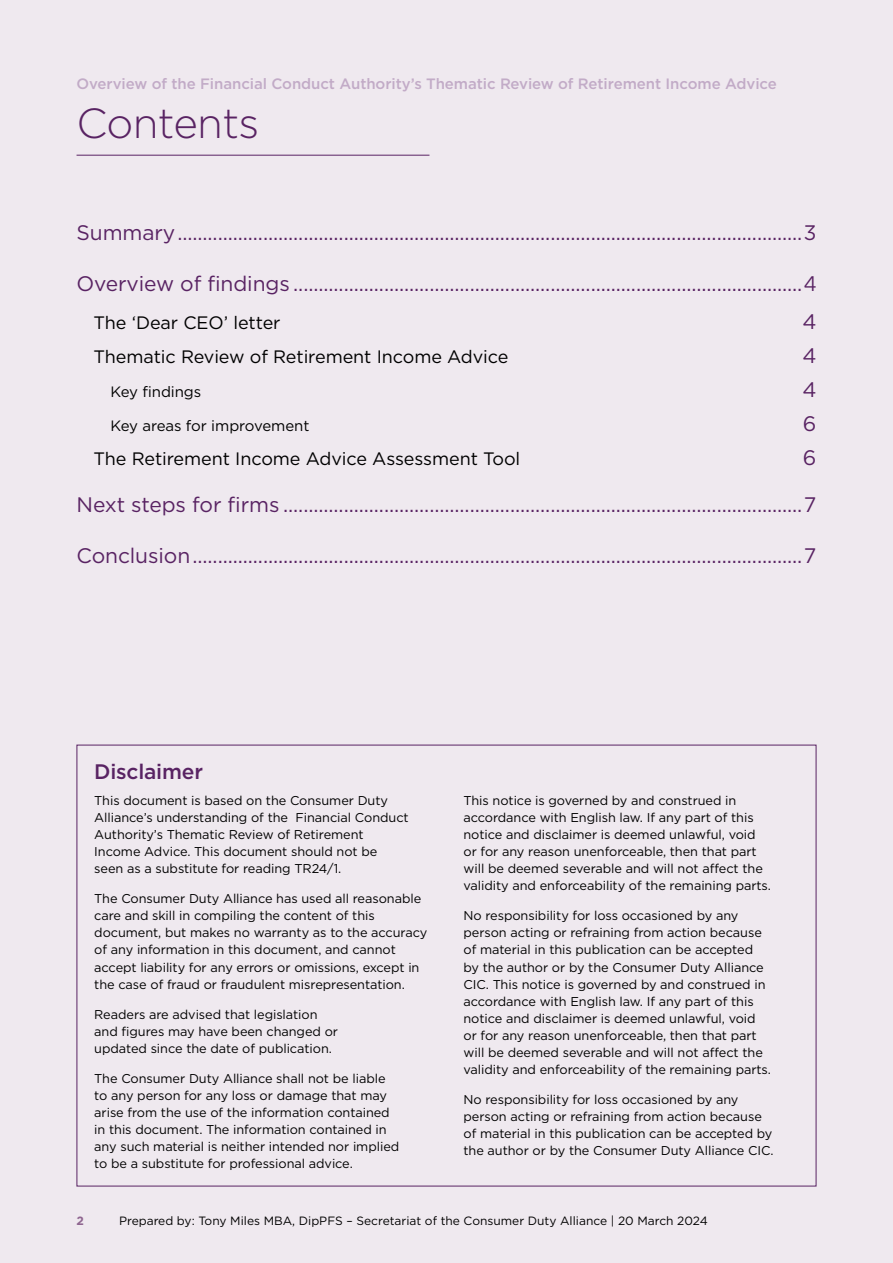
<style>
.page{position:relative;width:893px;height:1263px;background:#efe9ef}
.page>*{position:absolute;margin:0;border:0;box-sizing:border-box;transform-origin:0 0}
.H1_24{font:300 42px "Gotham";letter-spacing:-.015em;color:#592363}
.t1{font:21px "Gotham";letter-spacing:-.005em;color:#592363}
.H2_12{font:500 21px "Gotham";letter-spacing:-.01em;color:#592363}
.t2{font:18px "Gotham";letter-spacing:-.005em;color:#000}
.t3{font:500 15px "Gotham";letter-spacing:-.005em;color:#c2abc7}
.t4{font:15px "Gotham";letter-spacing:-.005em;color:#000}
.Box_8_5_Bk{font:12.75px/17.1px "Gotham";letter-spacing:-.005em;color:#000}
.t5{font:12px "Gotham";color:#000}
.t6{font:700 12px "Gotham";color:#8f6690}
</style>
<div class="page">
<hr style="left:77px;top:155px;width:352px;height:1px;background:#592363">
<p class="t3" style="left:77px;top:73px;width:702px">Overview of the Financial Conduct Authority’s Thematic Review of Retirement Income Advice</p>
<p class="H1_24" style="left:77px;top:96px;width:184px">Contents</p>
<p class="t1" style="left:77px;top:219px;width:741px">Summary............................................................................................................................3</p>
<p class="t1" style="left:77px;top:270px;width:741px">Overview of findings .....................................................................................................4</p>
<p class="t2" style="left:94px;top:311px;width:189px">The ‘Dear CEO’ letter</p>
<p class="t1" style="left:802px;top:308px;width:16px">4</p>
<p class="t2" style="left:94px;top:345px;width:416px">Thematic Review of Retirement Income Advice</p>
<p class="t1" style="left:802px;top:342px;width:16px">4</p>
<p class="t4" style="left:111px;top:382px;width:92px">Key findings</p>
<p class="t1" style="left:802px;top:376px;width:16px">4</p>
<p class="t4" style="left:111px;top:416px;width:200px">Key areas for improvement</p>
<p class="t1" style="left:803px;top:410px;width:15px">6</p>
<p class="t2" style="left:94px;top:447px;width:428px">The Retirement Income Advice Assessment Tool</p>
<p class="t1" style="left:803px;top:444px;width:15px">6</p>
<p class="t1" style="left:77px;top:491px;width:741px">Next steps for firms .......................................................................................................7</p>
<p class="t1" style="left:77px;top:542px;width:741px">Conclusion.........................................................................................................................7</p>
<p class="H2_12" style="left:94px;top:758px;width:110px">Disclaimer</p>
<p class="Box_8_5_Bk" style="left:94px;top:791px;width:316px">This document is based on the Consumer Duty Alliance’s understanding of the Financial Conduct Authority’s Thematic Review of Retirement Income Advice. This document should not be seen as a substitute for reading TR24/1.</p>
<p class="Box_8_5_Bk" style="left:94px;top:890px;width:335px">The Consumer Duty Alliance has used all reasonable care and skill in compiling the content of this document, but makes no warranty as to the accuracy of any information in this document, and cannot accept liability for any errors or omissions, except in the case of fraud or fraudulent misrepresentation.</p>
<p class="Box_8_5_Bk" style="left:94px;top:1005px;width:245px">Readers are advised that legislation and figures may have been changed or updated since the date of publication.</p>
<p class="Box_8_5_Bk" style="left:94px;top:1069px;width:306px">The Consumer Duty Alliance shall not be liable to any person for any loss or damage that may arise from the use of the information contained in this document. The information contained in any such material is neither intended nor implied to be a substitute for professional advice.</p>
<p class="Box_8_5_Bk" style="left:463px;top:791px;width:309px">This notice is governed by and construed in accordance with English law. If any part of this notice and disclaimer is deemed unlawful, void or for any reason unenforceable, then that part will be deemed severable and will not affect the validity and enforceability of the remaining parts.</p>
<p class="Box_8_5_Bk" style="left:463px;top:907px;width:309px">No responsibility for loss occasioned by any person acting or refraining from action because of material in this publication can be accepted by the author or by the Consumer Duty Alliance CIC. This notice is governed by and construed in accordance with English law. If any part of this notice and disclaimer is deemed unlawful, void or for any reason unenforceable, then that part will be deemed severable and will not affect the validity and enforceability of the remaining parts.</p>
<p class="Box_8_5_Bk" style="left:463px;top:1091px;width:312px">No responsibility for loss occasioned by any person acting or refraining from action because of material in this publication can be accepted by the author or by the Consumer Duty Alliance CIC.</p>
<p class="t6" style="left:77px;top:1212px;width:9px">2</p>
<p class="t5" style="left:119px;top:1213px;width:590px">Prepared by: Tony Miles MBA, DipPFS – Secretariat of the Consumer Duty Alliance | 20 March 2024</p>
</div>
